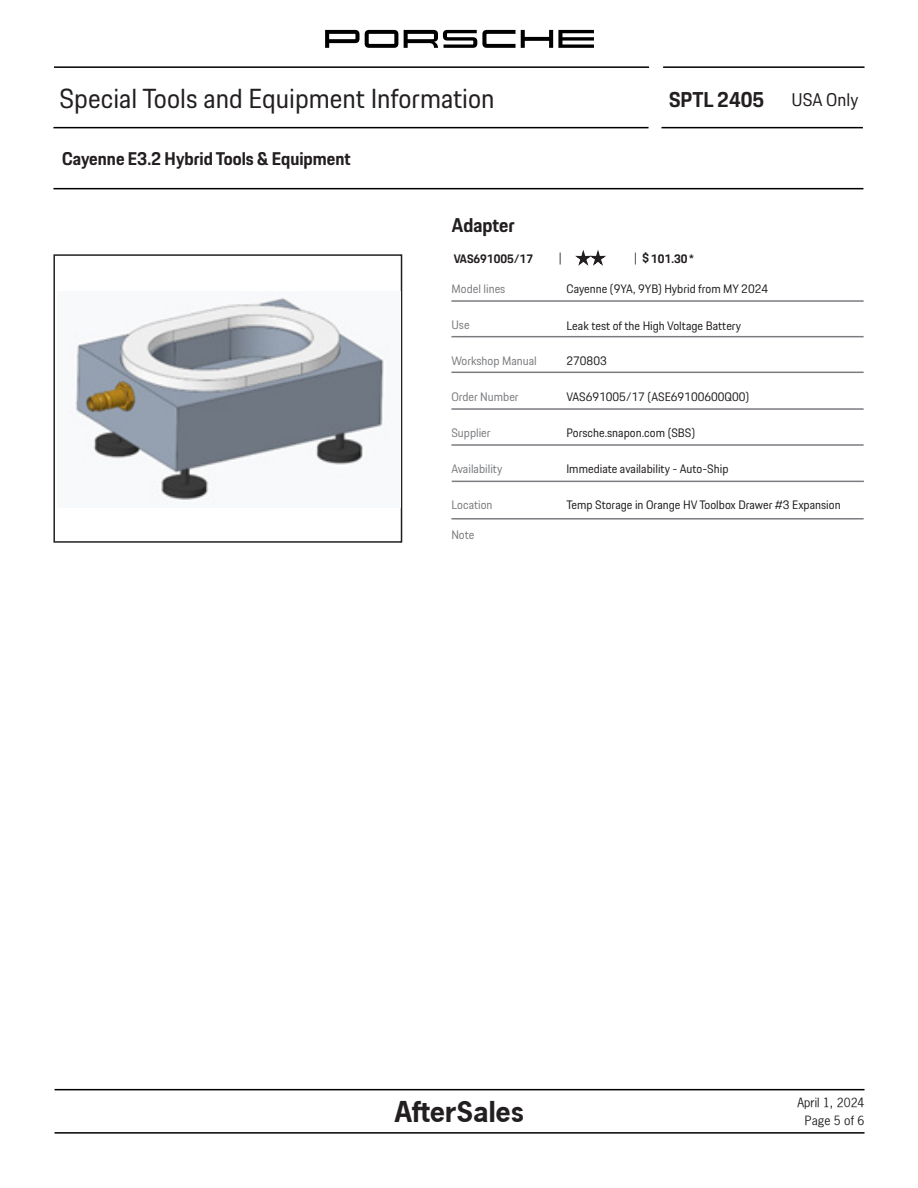
<style>
.page{position:relative;width:918px;height:1188px;background:#fff}
.page>*{position:absolute;margin:0;border:0;box-sizing:border-box;transform-origin:0 0}
.t1{font:27px "Porsche Next";color:#231f20}
.t2{font:700 27px "Porsche News Gothic";color:#231f20}
.t3{font:700 21px "Porsche Next";color:#231f20}
.t4{font:700 19.5px "Porsche Next";color:#231f20}
.t5{font:700 18px "Porsche Next";color:#231f20}
.t6{font:18px "Porsche Next";color:#231f20}
.t7{font:12px "Porsche Next";color:#231f20}
.t8{font:12px "Porsche Next";color:#7a7c7f}
.t9{font:12px/18px "Porsche News Gothic";color:#231f20;text-align:right}
.t10{font:700 12px "Porsche Next";color:#231f20}
.s1{font-weight:700}
</style>
<div class="page">
<hr style="left:55px;top:1089px;width:810px;height:1px;background:#000">
<hr style="left:55px;top:1132px;width:810px;height:2px;background:#000">
<svg style="left:325px;top:30px;width:269px;height:18px"></svg>
<hr style="left:54px;top:66px;width:595px;height:2px;background:#000">
<hr style="left:53px;top:188px;width:810px;height:1px;background:#000">
<hr style="left:663px;top:66px;width:202px;height:2px;background:#000">
<hr style="left:53px;top:127px;width:596px;height:1px;background:#000">
<hr style="left:662px;top:127px;width:201px;height:1px;background:#000">
<hr style="left:451px;top:300px;width:413px;height:2px;background:#7a7c7f">
<hr style="left:451px;top:336px;width:413px;height:1px;background:#7a7c7f">
<hr style="left:451px;top:372px;width:413px;height:1px;background:#7a7c7f">
<hr style="left:451px;top:408px;width:413px;height:2px;background:#7a7c7f">
<hr style="left:451px;top:444px;width:413px;height:2px;background:#7a7c7f">
<hr style="left:451px;top:518px;width:413px;height:2px;background:#7a7c7f">
<hr style="left:452px;top:481px;width:412px;height:1px;background:#7a7c7f">
<div style="left:53px;top:254px;width:349px;height:289px;border:2px solid #231f20"></div>
<img style="left:75px;top:292px;width:326px;height:215px">
<svg style="left:575px;top:250px;width:31px;height:16px"></svg>
<h1 class="t1" style="left:59px;top:80px;width:437px">Special Tools and Equipment Information</h1>
<h3 class="t6" style="left:792px;top:88px;width:68px">USA Only</h3>
<h2 class="t3" style="left:669px;top:86px;width:97px">SPTL 2405</h2>
<h3 class="t5" style="left:62px;top:147px;width:290px">Cayenne E3.2 Hybrid Tools &amp; Equipment</h3>
<p class="t4" style="left:452px;top:212px;width:64px">Adapter</p>
<p class="t7" style="left:559px;top:249px;width:5px">|</p>
<p class="t7" style="left:634px;top:249px;width:17px">| <span class="s1">$</span></p>
<p class="t10" style="left:454px;top:251px;width:81px">VAS691005/17</p>
<p class="t10" style="left:651px;top:251px;width:44px">101.30 *</p>
<p class="t8" style="left:451px;top:281px;width:56px">Model lines</p>
<p class="t8" style="left:451px;top:317px;width:20px">Use</p>
<p class="t8" style="left:451px;top:353px;width:87px">Workshop Manual</p>
<p class="t8" style="left:451px;top:389px;width:69px">Order Number</p>
<p class="t8" style="left:451px;top:425px;width:41px">Supplier</p>
<p class="t8" style="left:451px;top:461px;width:53px">Availability</p>
<p class="t8" style="left:451px;top:497px;width:43px">Location</p>
<p class="t8" style="left:451px;top:527px;width:24px">Note</p>
<p class="t7" style="left:566px;top:281px;width:203px">Cayenne (9YA, 9YB) Hybrid from MY 2024</p>
<p class="t7" style="left:566px;top:318px;width:176px">Leak test of the High Voltage Battery</p>
<p class="t7" style="left:566px;top:352px;width:42px">270803</p>
<p class="t7" style="left:566px;top:389px;width:184px">VAS691005/17 (ASE69100600Q00)</p>
<p class="t7" style="left:566px;top:424px;width:130px">Porsche.snapon.com (SBS)</p>
<p class="t7" style="left:566px;top:460px;width:163px">Immediate availability - Auto-Ship</p>
<p class="t7" style="left:566px;top:497px;width:276px">Temp Storage in Orange HV Toolbox Drawer #3 Expansion</p>
<h1 class="t2" style="left:395px;top:1094px;width:131px">AfterSales</h1>
<p class="t9" style="left:798px;top:1093px;width:69px">April 1, 2024<br>Page 5 of 6</p>
</div>
